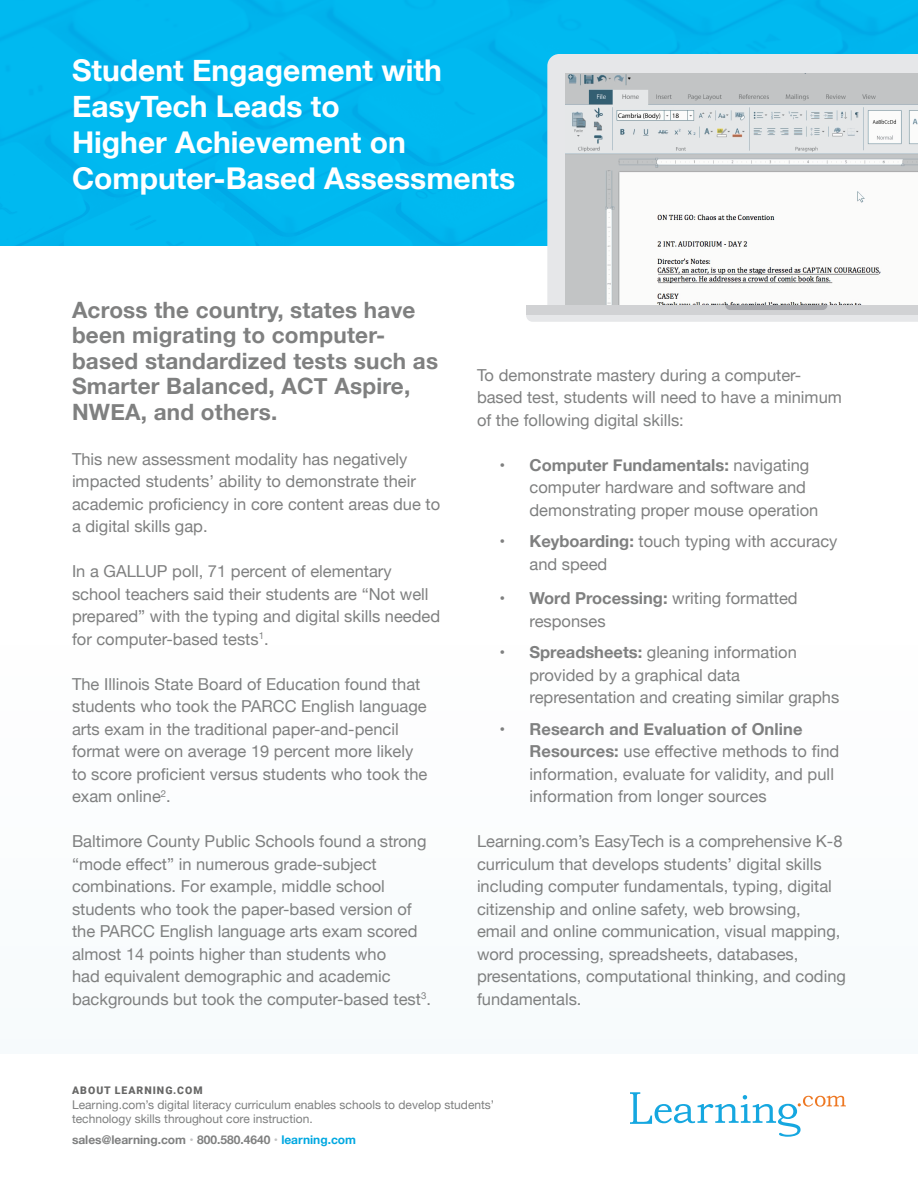
<style>
.page{position:relative;width:918px;height:1188px;background:#fff}
.page>*{position:absolute;margin:0;border:0;box-sizing:border-box;transform-origin:0 0}
.t1{font:700 30px/36px "Helvetica Neue";color:#fff}
.t2{font:700 22.5px/25.5px "Helvetica Neue";letter-spacing:.01em;color:#7f8080}
.t3{font:16.5px/22.5px "Helvetica Neue";color:#7f8080}
.t4{font:12px/14.4px "Helvetica Neue";color:#7f8080}
.t5{font:700 12px "Helvetica Neue";color:#7f8080}
.t6{font:900 10.5px "Roboto";letter-spacing:.095em;color:#676766}
.s1{font-weight:700}
.s2{font-weight:400;color:#c2c3c3}
.s3{color:#00a8e1}
</style>
<div class="page">
<div style="left:0;top:0;width:918px;height:245px;background:#00b9f0"></div>
<svg style="left:630px;top:1092px;width:216px;height:45px"></svg>
<div style="left:547px;top:54px;width:371px;height:251px;background:#e6e7e9"></div>
<img style="left:565px;top:74px;width:353px;height:231px">
<svg style="left:526px;top:305px;width:392px;height:17px;background:#d6d7d9"></svg>
<p class="t1" style="left:72px;top:53px;width:445px">Student Engagement with<br>EasyTech Leads to<br>Higher Achievement on<br>Computer-Based Assessments</p>
<p class="t2" style="left:72px;top:298px;width:368px">Across the country, states have been migrating to computer&shy;based standardized tests such as<br>Smarter Balanced, ACT Aspire,<br>NWEA, and others.</p>
<p class="t3" style="left:72px;top:449px;width:370px">This new assessment modality has negatively impacted students’ ability to demonstrate their academic proficiency in core content areas due to a digital skills gap.</p>
<p class="t3" style="left:72px;top:561px;width:370px">In a GALLUP poll, 71 percent of elementary school teachers said their students are “Not well prepared” with the typing and digital skills needed for computer-based tests<sup>1</sup>.</p>
<p class="t3" style="left:72px;top:674px;width:357px">The Illinois State Board of Education found that students who took the PARCC English language arts exam in the traditional paper-and-pencil format were on average 19 percent more likely to score proficient versus students who took the exam online<sup>2</sup>.</p>
<p class="t3" style="left:72px;top:831px;width:361px">Baltimore County Public Schools found a strong “mode effect” in numerous grade-subject combinations. For example, middle school students who took the paper-based version of the PARCC English language arts exam scored almost 14 points higher than students who<br>had equivalent demographic and academic backgrounds but took the computer-based test<sup>3</sup>.</p>
<p class="t3" style="left:477px;top:365px;width:366px">To demonstrate mastery during a computer&shy;based test, students will need to have a minimum of the following digital skills:</p>
<p class="t3" style="left:530px;top:455px;width:290px;text-indent:-30px"><span class="s1">• Computer Fundamentals:</span> navigating computer hardware and software and demonstrating proper mouse operation</p>
<p class="t3" style="left:530px;top:531px;width:310px;text-indent:-30px"><span class="s1">• Keyboarding:</span> touch typing with accuracy and speed</p>
<p class="t3" style="left:530px;top:588px;width:270px;text-indent:-30px"><span class="s1">• Word Processing:</span> writing formatted responses</p>
<p class="t3" style="left:530px;top:642px;width:311px;text-indent:-30px"><span class="s1">• Spreadsheets:</span> gleaning information provided by a graphical data representation and creating similar graphs</p>
<p class="t3" style="left:530px;top:719px;width:311px;text-indent:-30px"><span class="s1">• Research and Evaluation of Online Resources:</span> use effective methods to find information, evaluate for validity, and pull information from longer sources</p>
<p class="t3" style="left:477px;top:831px;width:371px">Learning.com’s EasyTech is a comprehensive K-8 curriculum that develops students’ digital skills including computer fundamentals, typing, digital citizenship and online safety, web browsing,<br>email and online communication, visual mapping, word processing, spreadsheets, databases, presentations, computational thinking, and coding fundamentals.</p>
<p class="t6" style="left:72px;top:1083px;width:132px">ABOUT LEARNING.COM</p>
<p class="t4" style="left:72px;top:1098px;width:424px">Learning.com’s digital literacy curriculum enables schools to develop students’ technology skills throughout core instruction.</p>
<p class="t5" style="left:72px;top:1130px;width:286px">sales@learning.com <span class="s2">•</span> 800.580.4640 <span class="s2">•</span> <span class="s3">learning.com</span></p>
</div>
